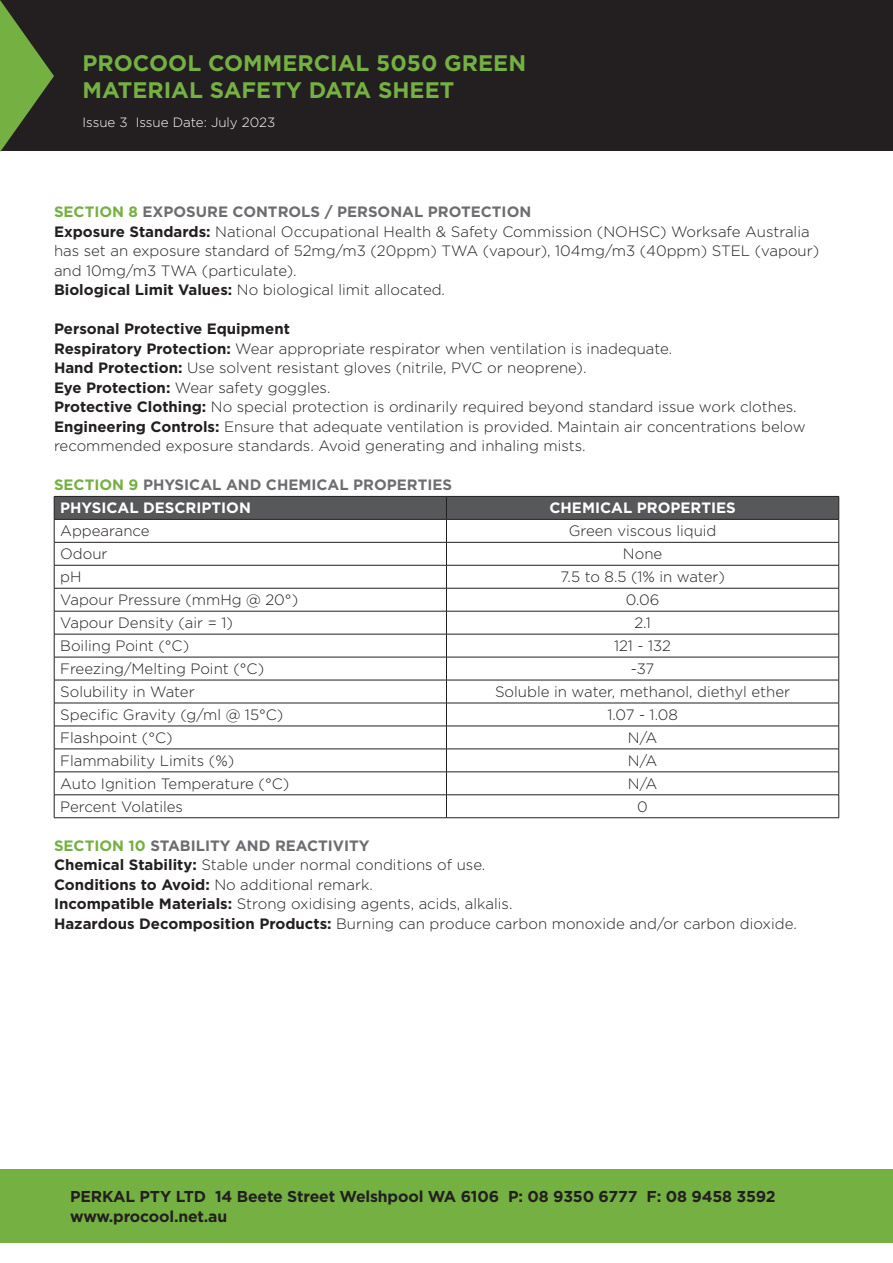
<style>
.page{position:relative;width:893px;height:1263px;background:#fff}
.page>*{position:absolute;margin:0;border:0;box-sizing:border-box;transform-origin:0 0}
.t1{font:700 22.5px/27px "Gotham";color:#75b042}
.t2{font:700 15.75px/20.4px "Gotham";letter-spacing:-.01em;color:#231f20}
.t3{font:300 15px/19.5px "Gotham";color:#231f20}
.t4{font:700 15px/23.1px "Gotham";color:#6c6d70}
.t5{font:700 15px "Gotham";color:#fff}
.t6{font:300 13.35px "Gotham";color:#fff}
.s1{font-weight:700;color:#75b042}
.s2{font-weight:700;color:#6c6d70}
.s3{font-weight:700}
.s4{color:#75b042}
.s5{color:#fff}
</style>
<div class="page">
<div style="left:0;top:1169px;width:893px;height:74px;background:#75b042"></div>
<div style="left:0;top:0;width:893px;height:151px;background:#231f20"></div>
<svg style="left:0;top:0;width:54px;height:152px"></svg>
<svg style="left:54px;top:496px;width:785px;height:321px"></svg>
<hr style="left:54px;top:817px;width:392px;height:1px;background:#231f20">
<hr style="left:446px;top:817px;width:393px;height:1px;background:#231f20">
<h1 class="t1" style="left:82px;top:49px;width:445px">PROCOOL COMMERCIAL 5050 GREEN<br>MATERIAL SAFETY DATA SHEET</h1>
<p class="t6" style="left:82px;top:114px;width:194px">Issue 3 Issue Date: July 2023</p>
<p class="t3" style="left:54px;top:202px;width:767px"><span class="s1">SECTION 8</span> <span class="s2">EXPOSURE CONTROLS / PERSONAL PROTECTION<br></span><span class="s3">Exposure Standards:</span> National Occupational Health &amp; Safety Commission (NOHSC) Worksafe Australia has set an exposure standard of 52mg/m3 (20ppm) TWA (vapour), 104mg/m3 (40ppm) STEL (vapour) and 10mg/m3 TWA (particulate).<br><span class="s3">Biological Limit Values:</span> No biological limit allocated.</p>
<p class="t3" style="left:54px;top:319px;width:753px"><span class="s3">Personal Protective Equipment<br>Respiratory Protection:</span> Wear appropriate respirator when ventilation is inadequate.<br><span class="s3">Hand Protection:</span> Use solvent resistant gloves (nitrile, PVC or neoprene).<br><span class="s3">Eye Protection:</span> Wear safety goggles.<br><span class="s3">Protective Clothing:</span> No special protection is ordinarily required beyond standard issue work clothes.<br><span class="s3">Engineering Controls:</span> Ensure that adequate ventilation is provided. Maintain air concentrations below recommended exposure standards. Avoid generating and inhaling mists.</p>
<p class="t4" style="left:60px;top:473px;width:393px;text-indent:-6px"><span class="s4">SECTION 9</span> PHYSICAL AND CHEMICAL PROPERTIES<br><span class="s5">PHYSICAL DESCRIPTION</span></p>
<p class="t5" style="left:549px;top:498px;width:188px">CHEMICAL PROPERTIES</p>
<p class="t3" style="left:60px;top:521px;width:91px">Appearance</p>
<p class="t3" style="left:569px;top:521px;width:149px">Green viscous liquid</p>
<p class="t3" style="left:60px;top:544px;width:49px">Odour</p>
<p class="t3" style="left:623px;top:544px;width:41px">None</p>
<p class="t3" style="left:60px;top:567px;width:23px">pH</p>
<p class="t3" style="left:560px;top:567px;width:166px">7.5 to 8.5 (1% in water)</p>
<p class="t3" style="left:60px;top:590px;width:239px">Vapour Pressure (mmHg @ 20°)</p>
<p class="t3" style="left:626px;top:590px;width:35px">0.06</p>
<p class="t3" style="left:60px;top:613px;width:174px">Vapour Density (air = 1)</p>
<p class="t3" style="left:634px;top:613px;width:18px">2.1</p>
<p class="t3" style="left:60px;top:636px;width:130px">Boiling Point (°C)</p>
<p class="t3" style="left:614px;top:636px;width:59px">121 - 132</p>
<p class="t3" style="left:60px;top:659px;width:205px">Freezing/Melting Point (°C)</p>
<p class="t3" style="left:631px;top:659px;width:25px">-37</p>
<p class="t3" style="left:60px;top:681px;width:136px">Solubility in Water</p>
<p class="t3" style="left:495px;top:681px;width:297px">Soluble in water, methanol, diethyl ether</p>
<p class="t3" style="left:60px;top:704px;width:225px">Specific Gravity (g/ml @ 15°C)</p>
<p class="t3" style="left:607px;top:704px;width:72px">1.07 - 1.08</p>
<p class="t3" style="left:60px;top:727px;width:114px">Flashpoint (°C)</p>
<p class="t3" style="left:628px;top:727px;width:31px">N/A</p>
<p class="t3" style="left:60px;top:750px;width:175px">Flammability Limits (%)</p>
<p class="t3" style="left:628px;top:750px;width:31px">N/A</p>
<p class="t3" style="left:60px;top:773px;width:231px">Auto Ignition Temperature (°C)</p>
<p class="t3" style="left:628px;top:773px;width:31px">N/A</p>
<p class="t3" style="left:60px;top:796px;width:124px">Percent Volatiles</p>
<p class="t3" style="left:637px;top:796px;width:12px">0</p>
<p class="t3" style="left:54px;top:835px;width:744px"><span class="s1">SECTION 10</span> <span class="s2">STABILITY AND REACTIVITY<br></span><span class="s3">Chemical Stability:</span> Stable under normal conditions of use.<br><span class="s3">Conditions to Avoid:</span> No additional remark.<br><span class="s3">Incompatible Materials:</span> Strong oxidising agents, acids, alkalis.<br><span class="s3">Hazardous Decomposition Products:</span> Burning can produce carbon monoxide and/or carbon dioxide.</p>
<p class="t2" style="left:70px;top:1186px;width:707px">PERKAL PTY LTD 14 Beete Street Welshpool WA 6106 P: 08 9350 6777 F: 08 9458 3592 www.procool.net.au</p>
</div>
